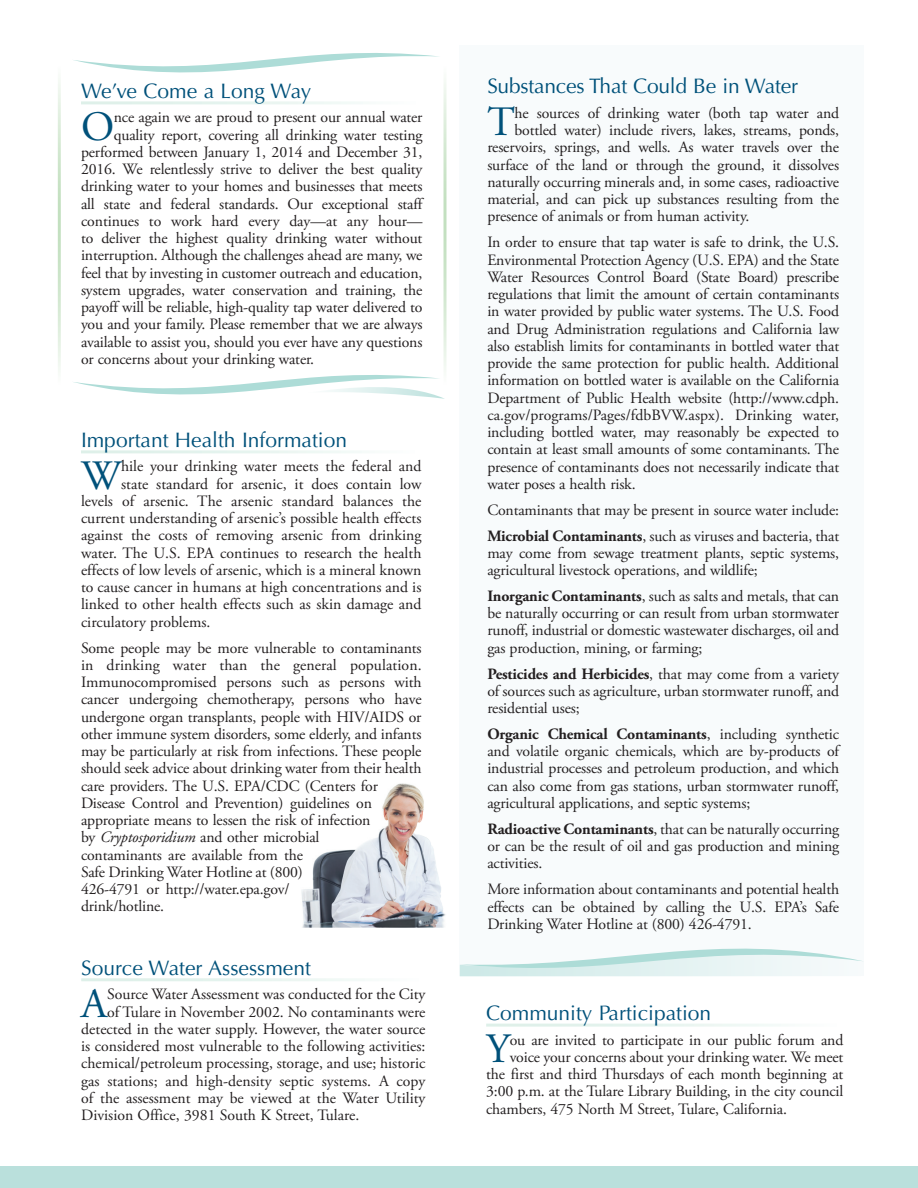
<style>
.page{position:relative;width:918px;height:1188px;background:#fff}
.page>*{position:absolute;margin:0;border:0;box-sizing:border-box;transform-origin:0 0}
.Initial_Cap{font:41.7px "Adobe Garamond Pro";color:#00517a}
.Article_Headline-Gra{font:21px "Optima";color:#00517a}
.Article_Headline{font:21px "Optima";letter-spacing:-.01em;color:#00517a}
.First_Paragraph{font:15.75px/17.2px "Adobe Garamond Pro";letter-spacing:-.01em;color:#231f20;text-align:justify}
.Initial_Cap-2{font:15.75px "Adobe Garamond Pro";letter-spacing:-.01em;color:#231f20}
.s1{font-style:italic}
.s2{font-weight:700}
</style>
<div class="page">
<div style="left:0;top:1166px;width:918px;height:22px;background:#bae0dc"></div>
<div style="left:460px;top:45px;width:404px;height:931px;background:#f8fbfc"></div>
<svg style="left:460px;top:948px;width:402px;height:29px"></svg>
<svg style="left:73px;top:53px;width:366px;height:20px"></svg>
<hr style="left:444px;top:66px;width:3px;height:319px;background:#c3e0c0">
<hr style="left:58px;top:66px;width:3px;height:319px;background:#c3e0c0">
<svg style="left:73px;top:363px;width:372px;height:36px"></svg>
<img style="left:301px;top:783px;width:145px;height:145px">
<p class="Article_Headline-Gra" style="left:81px;top:78px;width:232px">We’ve Come a Long Way</p>
<p class="Initial_Cap" style="left:81px;top:101px;width:35px">O</p>
<p class="Initial_Cap-2" style="left:114px;top:108px;width:310px">nce again we are proud to present our annual water</p>
<p class="Initial_Cap-2" style="left:114px;top:125px;width:310px">quality report, covering all drinking water testing</p>
<p class="Initial_Cap-2" style="left:81px;top:142px;width:343px">performed between January 1, 2014 and December 31,</p>
<p class="Initial_Cap-2" style="left:81px;top:160px;width:343px">2016. We relentlessly strive to deliver the best quality</p>
<p class="Initial_Cap-2" style="left:81px;top:177px;width:343px">drinking water to your homes and businesses that meets</p>
<p class="Initial_Cap-2" style="left:81px;top:194px;width:343px">all state and federal standards. Our exceptional staff</p>
<p class="Initial_Cap-2" style="left:81px;top:211px;width:343px">continues to work hard every day—at any hour—</p>
<p class="Initial_Cap-2" style="left:81px;top:229px;width:343px">to deliver the highest quality drinking water without</p>
<p class="Initial_Cap-2" style="left:81px;top:246px;width:343px">interruption. Although the challenges ahead are many, we</p>
<p class="Initial_Cap-2" style="left:81px;top:263px;width:343px">feel that by investing in customer outreach and education,</p>
<p class="Initial_Cap-2" style="left:81px;top:280px;width:343px">system upgrades, water conservation and training, the</p>
<p class="Initial_Cap-2" style="left:81px;top:298px;width:343px">payoff will be reliable, high-quality tap water delivered to</p>
<p class="Initial_Cap-2" style="left:81px;top:315px;width:343px">you and your family. Please remember that we are always</p>
<p class="Initial_Cap-2" style="left:81px;top:332px;width:343px">available to assist you, should you ever have any questions</p>
<p class="Initial_Cap-2" style="left:81px;top:349px;width:235px">or concerns about your drinking water.</p>
<p class="Article_Headline-Gra" style="left:81px;top:427px;width:268px">Important Health Information</p>
<p class="Initial_Cap" style="left:81px;top:450px;width:42px">W</p>
<p class="Initial_Cap-2" style="left:121px;top:457px;width:302px">hile your drinking water meets the federal and</p>
<p class="Initial_Cap-2" style="left:121px;top:474px;width:302px">state standard for arsenic, it does contain low</p>
<p class="Initial_Cap-2" style="left:81px;top:491px;width:342px">levels of arsenic. The arsenic standard balances the</p>
<p class="Initial_Cap-2" style="left:81px;top:509px;width:342px">current understanding of arsenic’s possible health effects</p>
<p class="Initial_Cap-2" style="left:81px;top:526px;width:342px">against the costs of removing arsenic from drinking</p>
<p class="Initial_Cap-2" style="left:81px;top:543px;width:342px">water. The U.S. EPA continues to research the health</p>
<p class="Initial_Cap-2" style="left:81px;top:560px;width:342px">effects of low levels of arsenic, which is a mineral known</p>
<p class="Initial_Cap-2" style="left:81px;top:578px;width:342px">to cause cancer in humans at high concentrations and is</p>
<p class="Initial_Cap-2" style="left:81px;top:595px;width:342px">linked to other health effects such as skin damage and</p>
<p class="Initial_Cap-2" style="left:81px;top:612px;width:131px">circulatory problems.</p>
<p class="First_Paragraph" style="left:81px;top:639px;width:342px;text-align:left">Some people may be more vulnerable to contaminants in drinking water than the general population.<br>Immunocompromised persons such as persons with cancer undergoing chemotherapy, persons who have undergone organ transplants, people with HIV/AIDS or other immune system disorders, some elderly, and infants may be particularly at risk from infections. These people should seek advice about drinking water from their health care providers. The U.S. EPA/CDC (Centers for Disease Control and Prevention) guidelines on appropriate means to lessen the risk of infection<br>by <span class="s1">Cryptosporidium</span> and other microbial<br>contaminants are available from the<br>Safe Drinking Water Hotline at (800)<br>426-4791 or http://water.epa.gov/<br>drink/hotline.</p>
<p class="Article_Headline-Gra" style="left:81px;top:955px;width:231px">Source Water Assessment</p>
<p class="Initial_Cap" style="left:81px;top:978px;width:28px">A</p>
<p class="Initial_Cap-2" style="left:107px;top:985px;width:320px">Source Water Assessment was conducted for the City</p>
<p class="Initial_Cap-2" style="left:107px;top:1002px;width:320px">of Tulare in November 2002. No contaminants were</p>
<p class="Initial_Cap-2" style="left:81px;top:1019px;width:346px">detected in the water supply. However, the water source</p>
<p class="Initial_Cap-2" style="left:81px;top:1037px;width:346px">is considered most vulnerable to the following activities:</p>
<p class="Initial_Cap-2" style="left:81px;top:1054px;width:346px">chemical/petroleum processing, storage, and use; historic</p>
<p class="Initial_Cap-2" style="left:81px;top:1071px;width:346px">gas stations; and high-density septic systems. A copy</p>
<p class="Initial_Cap-2" style="left:81px;top:1088px;width:346px">of the assessment may be viewed at the Water Utility</p>
<p class="Initial_Cap-2" style="left:81px;top:1106px;width:280px">Division Office, 3981 South K Street, Tulare.</p>
<p class="Article_Headline" style="left:487px;top:74px;width:312px">Substances That Could Be in Water</p>
<p class="Initial_Cap" style="left:487px;top:97px;width:29px">T</p>
<p class="Initial_Cap-2" style="left:514px;top:103px;width:326px">he sources of drinking water (both tap water and</p>
<p class="Initial_Cap-2" style="left:514px;top:121px;width:326px">bottled water) include rivers, lakes, streams, ponds,</p>
<p class="Initial_Cap-2" style="left:487px;top:138px;width:353px">reservoirs, springs, and wells. As water travels over the</p>
<p class="Initial_Cap-2" style="left:487px;top:155px;width:353px">surface of the land or through the ground, it dissolves</p>
<p class="Initial_Cap-2" style="left:487px;top:172px;width:353px">naturally occurring minerals and, in some cases, radioactive</p>
<p class="Initial_Cap-2" style="left:487px;top:190px;width:353px">material, and can pick up substances resulting from the</p>
<p class="Initial_Cap-2" style="left:487px;top:207px;width:263px">presence of animals or from human activity.</p>
<p class="First_Paragraph" style="left:487px;top:234px;width:353px">In order to ensure that tap water is safe to drink, the U.S.<br>Environmental Protection Agency (U.S. EPA) and the State Water Resources Control Board (State Board) prescribe regulations that limit the amount of certain contaminants in water provided by public water systems. The U.S. Food and Drug Administration regulations and California law also establish limits for contaminants in bottled water that provide the same protection for public health. Additional information on bottled water is available on the California Department of Public Health website (http://www.cdph. ca.gov/programs/Pages/fdbBVW.aspx). Drinking water, including bottled water, may reasonably be expected to contain at least small amounts of some contaminants. The presence of contaminants does not necessarily indicate that water poses a health risk.</p>
<p class="First_Paragraph" style="left:487px;top:502px;width:353px">Contaminants that may be present in source water include:</p>
<p class="First_Paragraph" style="left:487px;top:528px;width:353px"><span class="s2">Microbial Contaminants</span>, such as viruses and bacteria, that may come from sewage treatment plants, septic systems, agricultural livestock operations, and wildlife;</p>
<p class="First_Paragraph" style="left:487px;top:588px;width:353px"><span class="s2">Inorganic Contaminants</span>, such as salts and metals, that can be naturally occurring or can result from urban stormwater runoff, industrial or domestic wastewater discharges, oil and gas production, mining, or farming;</p>
<p class="First_Paragraph" style="left:487px;top:666px;width:353px"><span class="s2">Pesticides and Herbicides</span>, that may come from a variety of sources such as agriculture, urban stormwater runoff, and residential uses;</p>
<p class="First_Paragraph" style="left:487px;top:726px;width:353px"><span class="s2">Organic Chemical Contaminants</span>, including synthetic and volatile organic chemicals, which are by-products of industrial processes and petroleum production, and which can also come from gas stations, urban stormwater runoff, agricultural applications, and septic systems;</p>
<p class="First_Paragraph" style="left:487px;top:821px;width:353px"><span class="s2">Radioactive Contaminants</span>, that can be naturally occurring or can be the result of oil and gas production and mining activities.</p>
<p class="First_Paragraph" style="left:487px;top:881px;width:353px">More information about contaminants and potential health effects can be obtained by calling the U.S. EPA’s Safe Drinking Water Hotline at (800) 426-4791.</p>
<p class="Article_Headline-Gra" style="left:486px;top:1001px;width:227px">Community Participation</p>
<p class="Initial_Cap" style="left:486px;top:1024px;width:25px">Y</p>
<p class="Initial_Cap-2" style="left:510px;top:1030px;width:335px">ou are invited to participate in our public forum and</p>
<p class="Initial_Cap-2" style="left:510px;top:1047px;width:335px">voice your concerns about your drinking water. We meet</p>
<p class="Initial_Cap-2" style="left:486px;top:1065px;width:359px">the first and third Thursdays of each month beginning at</p>
<p class="Initial_Cap-2" style="left:486px;top:1082px;width:359px">3:00 p.m. at the Tulare Library Building, in the city council</p>
<p class="Initial_Cap-2" style="left:486px;top:1099px;width:302px">chambers, 475 North M Street, Tulare, California.</p>
</div>
